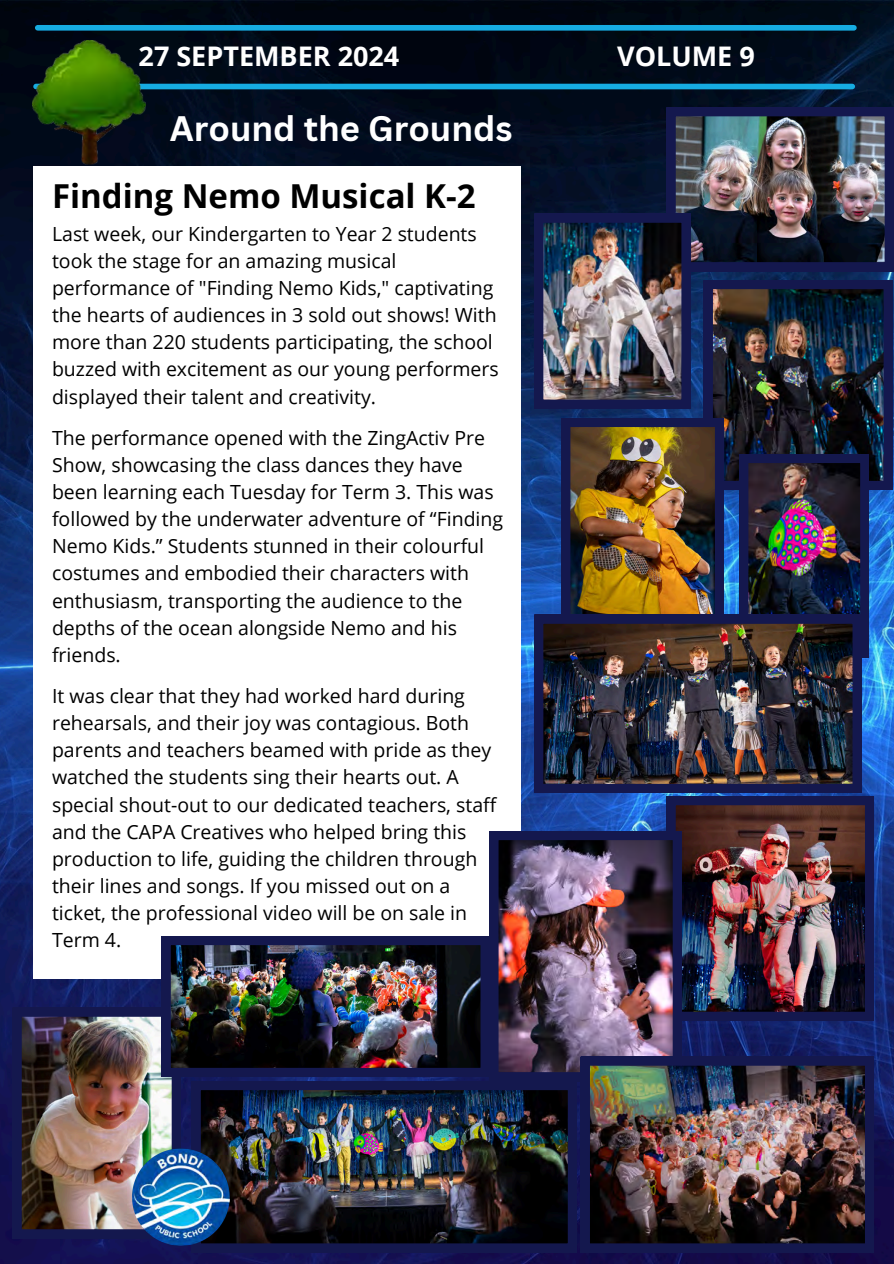
<style>
.page{position:relative;width:894px;height:1264px;background:#fff}
.page>*{position:absolute;margin:0;border:0;box-sizing:border-box;transform-origin:0 0}
.t1{font:700 34.5px "Canva Sans";color:#fff}
.t2{font:700 33px "Open Sans";color:#000}
.t3{font:700 27px "Open Sans";color:#fff}
.t4{font:19.5px/27.2px "Open Sans";color:#000}
</style>
<div class="page">
<img style="left:0;top:0;width:893px;height:1263px">
<div style="left:36px;top:84px;width:816px;height:5px;background:#16ace2"></div>
<div style="left:38px;top:25px;width:815px;height:6px;background:#16ace2"></div>
<div style="left:33px;top:166px;width:487px;height:812px;background:#fff"></div>
<img style="left:32px;top:40px;width:114px;height:125px">
<img style="left:13px;top:1007px;width:167px;height:231px">
<img style="left:534px;top:107px;width:359px;height:550px">
<img style="left:534px;top:615px;width:327px;height:177px">
<img style="left:666px;top:796px;width:207px;height:224px">
<img style="left:489px;top:831px;width:192px;height:249px">
<img style="left:192px;top:1081px;width:384px;height:171px">
<img style="left:580px;top:1056px;width:293px;height:196px">
<img style="left:162px;top:936px;width:327px;height:140px">
<img style="left:118px;top:1142px;width:125px;height:110px">
<h2 class="t3" style="left:139px;top:37px;width:262px">27 SEPTEMBER 2024</h2>
<h2 class="t3" style="left:617px;top:37px;width:139px">VOLUME 9</h2>
<p class="t1" style="left:170px;top:104px;width:344px">Around the Grounds</p>
<p class="t2" style="left:52px;top:173px;width:425px">Finding Nemo Musical K-2</p>
<p class="t4" style="left:52px;top:219px;width:448px">Last week, our Kindergarten to Year 2 students took the stage for an amazing musical performance of "Finding Nemo Kids," captivating the hearts of audiences in 3 sold out shows! With more than 220 students participating, the school buzzed with excitement as our young performers displayed their talent and creativity.</p>
<p class="t4" style="left:52px;top:423px;width:452px">The performance opened with the ZingActiv Pre Show, showcasing the class dances they have been learning each Tuesday for Term 3. This was followed by the underwater adventure of “Finding Nemo Kids.” Students stunned in their colourful costumes and embodied their characters with enthusiasm, transporting the audience to the depths of the ocean alongside Nemo and his friends.</p>
<p class="t4" style="left:52px;top:681px;width:445px">It was clear that they had worked hard during rehearsals, and their joy was contagious. Both parents and teachers beamed with pride as they watched the students sing their hearts out. A special shout-out to our dedicated teachers, staff and the CAPA Creatives who helped bring this production to life, guiding the children through their lines and songs. If you missed out on a ticket, the professional video will be on sale in Term 4.</p>
</div>
